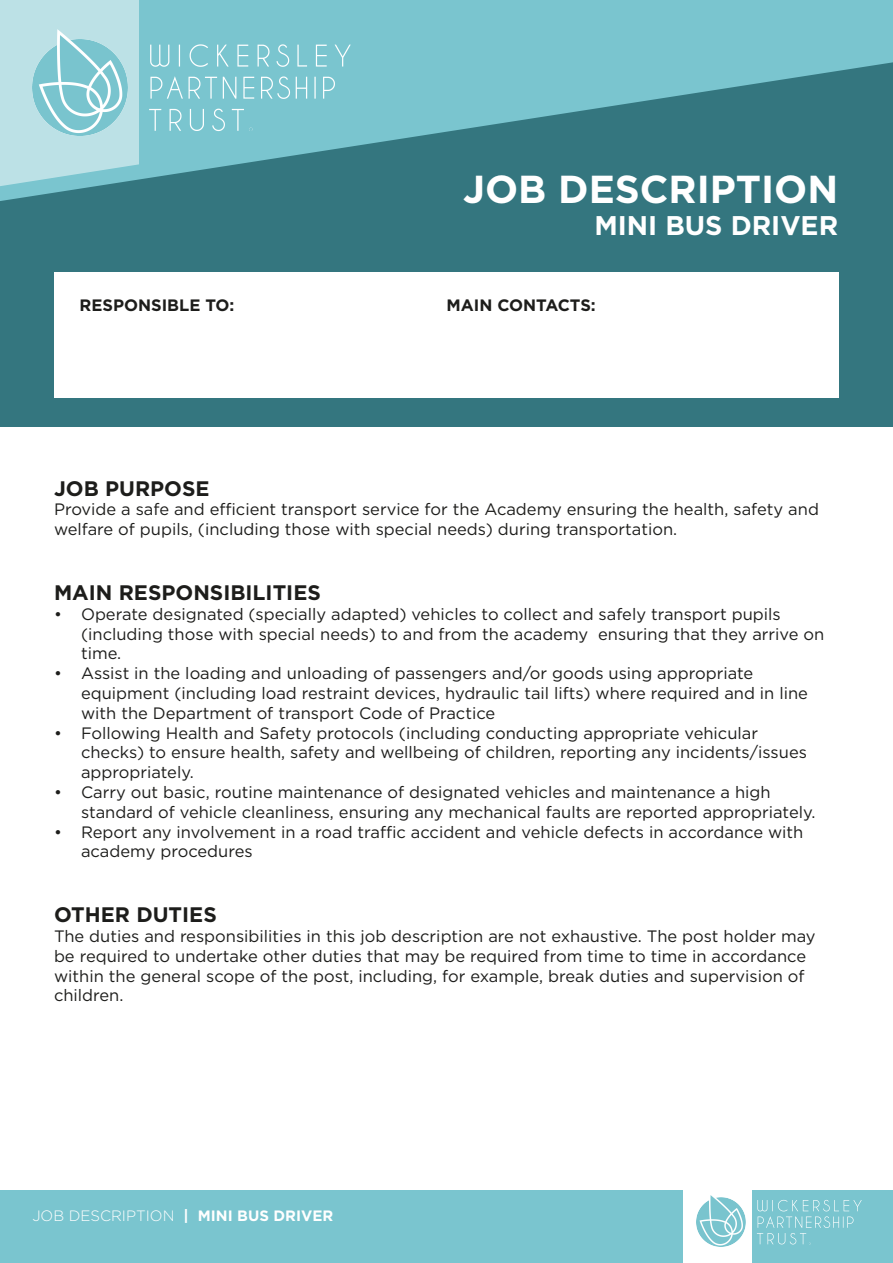
<style>
.page{position:relative;width:893px;height:1263px;background:#fff}
.page>*{position:absolute;margin:0;border:0;box-sizing:border-box;transform-origin:0 0}
.t1{font:700 39px "Gotham";color:#fff}
.t2{font:700 27px "Gotham";color:#fff}
.t3{font:700 21px "Gotham";color:#1d1d1b}
.t4{font:16.5px/19.8px "Gotham";color:#1d1d1b}
.t5{font:700 16.5px "Gotham";color:#1d1d1b}
.t6{font:300 15px "Gotham";color:#fff}
.s1{font-weight:700}
</style>
<div class="page">
<div style="left:0;top:1190px;width:683px;height:73px;background:#7ac5cf"></div>
<div style="left:752px;top:1190px;width:141px;height:73px;background:#7ac5cf"></div>
<img style="left:696px;top:1195px;width:166px;height:52px">
<div style="left:0;top:29px;width:893px;height:398px;background:#34767f"></div>
<svg style="left:0;top:0;width:893px;height:201px;fill:#7ac5cf"></svg>
<svg style="left:0;top:0;width:139px;height:192px;background:#afdadf"></svg>
<img style="left:32px;top:29px;width:324px;height:106px">
<div style="left:54px;top:272px;width:784px;height:125px;background:#fff"></div>
<p class="t1" style="left:463px;top:163px;width:377px">JOB DESCRIPTION</p>
<p class="t2" style="left:594px;top:208px;width:245px">MINI BUS DRIVER</p>
<p class="t5" style="left:79px;top:294px;width:156px">RESPONSIBLE TO:</p>
<p class="t5" style="left:446px;top:294px;width:151px">MAIN CONTACTS:</p>
<p class="t3" style="left:54px;top:474px;width:157px">JOB PURPOSE</p>
<p class="t4" style="left:54px;top:499px;width:766px">Provide a safe and efficient transport service for the Academy ensuring the health, safety and welfare of pupils, (including those with special needs) during transportation.</p>
<p class="t3" style="left:54px;top:579px;width:268px">MAIN RESPONSIBILITIES</p>
<p class="t4" style="left:81px;top:604px;width:745px;text-indent:-27px">• Operate designated (specially adapted) vehicles to collect and safely transport pupils (including those with special needs) to and from the academy ensuring that they arrive on time.</p>
<p class="t4" style="left:81px;top:663px;width:728px;text-indent:-27px">• Assist in the loading and unloading of passengers and/or goods using appropriate equipment (including load restraint devices, hydraulic tail lifts) where required and in line with the Department of transport Code of Practice</p>
<p class="t4" style="left:81px;top:722px;width:727px;text-indent:-27px">• Following Health and Safety protocols (including conducting appropriate vehicular checks) to ensure health, safety and wellbeing of children, reporting any incidents/issues appropriately.</p>
<p class="t4" style="left:81px;top:782px;width:736px;text-indent:-27px">• Carry out basic, routine maintenance of designated vehicles and maintenance a high standard of vehicle cleanliness, ensuring any mechanical faults are reported appropriately.</p>
<p class="t4" style="left:81px;top:821px;width:724px;text-indent:-27px">• Report any involvement in a road traffic accident and vehicle defects in accordance with academy procedures</p>
<p class="t3" style="left:54px;top:901px;width:164px">OTHER DUTIES</p>
<p class="t4" style="left:54px;top:926px;width:763px">The duties and responsibilities in this job description are not exhaustive. The post holder may be required to undertake other duties that may be required from time to time in accordance within the general scope of the post, including, for example, break duties and supervision of children.</p>
<p class="t6" style="left:32px;top:1206px;width:302px">JOB DESCRIPTION <span class="s1">| MINI BUS DRIVER</span></p>
</div>
